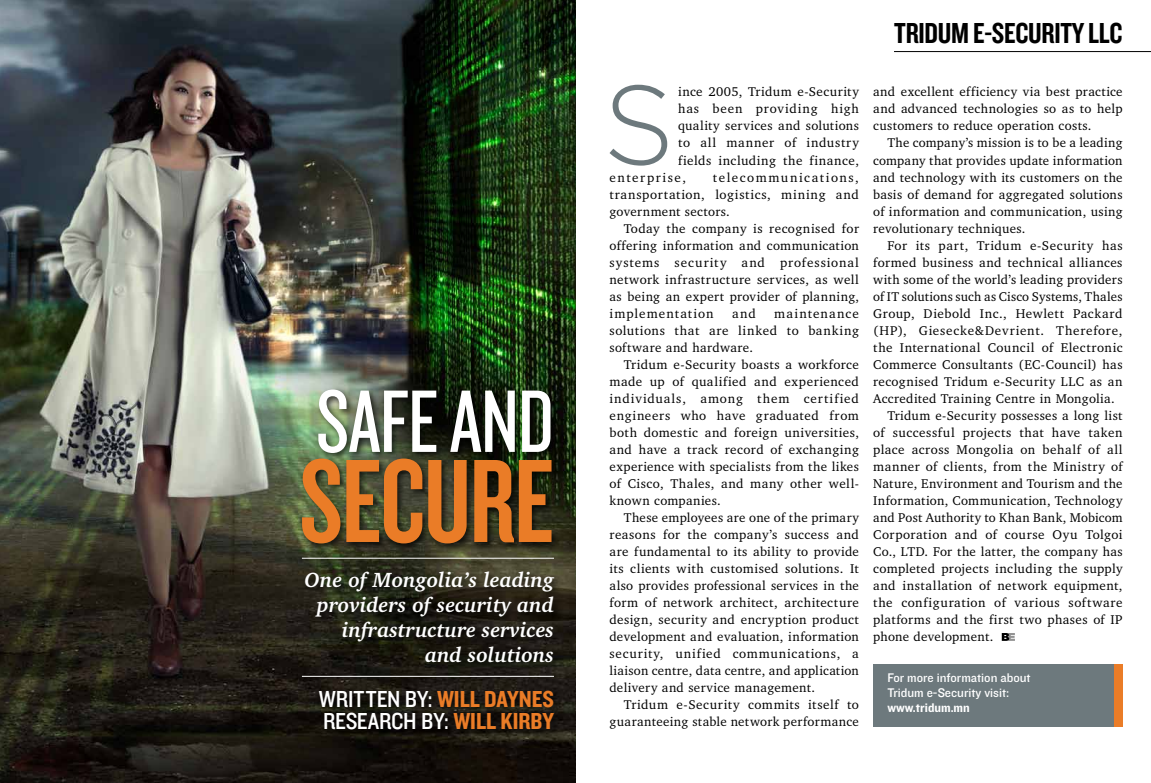
<style>
.page{position:relative;width:1151px;height:783px;background:#fff}
.page>*{position:absolute;margin:0;border:0;box-sizing:border-box;transform-origin:0 0}
.t1{font:123px "Knockout HTF48 Featherweight";letter-spacing:-.01em;color:#ea7c27}
.t2{font:300 112.3px "Gotham HTF";color:#6d797d}
.t3{font:92px "Knockout HTF28 Junior Featherwt";letter-spacing:-.01em;color:#fff}
.t4{font:30px "Knockout HTF49 Liteweight";letter-spacing:-.01em;color:#000}
.t5{font:24px/22px "Knockout HTF30 Junior Welterwt";letter-spacing:-.01em;color:#fff}
.t6{font:italic 700 21px/25px "Charter IT Cby BT";color:#fff;text-align:right}
.t7{font:13px/17px "Charter IT Cby BT";letter-spacing:.03em;color:#000;text-align:justify}
.t8{font:13px/15px "Knockout HTF31 Junior Middlewt";color:#fff}
.t9{font:13px "Charter IT Cby BT";letter-spacing:.06em;color:#000}
.t10{font:13px "Charter IT Cby BT";letter-spacing:.055em;color:#000}
.t11{font:13px "Charter IT Cby BT";letter-spacing:.065em;color:#000}
.t12{font:13px "Knockout HTF51 Middleweight";color:#fff}
.t13{font:13px "Charter IT Cby BT";letter-spacing:.12em;color:#000}
.s1{font-family:"Knockout HTF50 Welterweight";color:#ea7c27}
</style>
<div class="page">
<img style="left:0;top:0;width:575px;height:782px">
<svg style="left:1002px;top:633px;width:13px;height:7px"></svg>
<div style="left:873px;top:663px;width:250px;height:63px;background:#6d797d"></div>
<div style="left:1114px;top:663px;width:9px;height:63px;background:#ea7c27"></div>
<hr style="left:894px;top:51px;width:257px;height:1px;background:#000">
<div style="left:299px;top:386px;width:261px;height:166px;background:#000;opacity:.75"></div>
<div style="left:299px;top:554px;width:264px;height:131px;background:#000;opacity:.75"></div>
<hr style="left:302px;top:558px;width:252px;height:1px;background:#fff">
<hr style="left:302px;top:676px;width:252px;height:1px;background:#fff">
<div style="left:316px;top:687px;width:247px;height:51px;background:#000;opacity:.75"></div>
<h3 class="t3" style="left:316px;top:375px;width:239px">SAFE AND</h3>
<h1 class="t1" style="left:300px;top:439px;width:256px">SECURE</h1>
<h3 class="t6" style="left:305px;top:566px;width:251px">One of Mongolia’s leading providers of security and infrastructure services and solutions</h3>
<h3 class="t5" style="left:319px;top:689px;width:237px">WRITTEN BY: <span class="s1">WILL DAYNES<br></span>RESEARCH BY: <span class="s1">WILL KIRBY</span></h3>
<h3 class="t4" style="left:894px;top:17px;width:228px">TRIDUM E-SECURITY LLC</h3>
<h2 class="t2" style="left:603px;top:64px;width:73px">S</h2>
<p class="t7" style="left:678px;top:83px;width:182px">ince 2005, Tridum e-Security</p>
<p class="t11" style="left:678px;top:101px;width:182px">has been providing high</p>
<p class="t7" style="left:678px;top:117px;width:182px">quality services and solutions</p>
<p class="t10" style="left:678px;top:135px;width:182px">to all manner of industry</p>
<p class="t7" style="left:678px;top:151px;width:182px">fields including the finance,</p>
<p class="t13" style="left:609px;top:169px;width:78px">enterprise,</p>
<p class="t7" style="left:609px;top:168px;width:251px;text-indent:103px">telecommunications, transportation, logistics, mining and government sectors.</p>
<p class="t7" style="left:609px;top:219px;width:251px;text-indent:14px">Today the company is recognised for offering information and communication systems security and professional network infrastructure services, as well as being an expert provider of planning, implementation</p>
<p class="t7" style="left:732px;top:304px;width:25px">and</p>
<p class="t7" style="left:609px;top:304px;width:251px;text-indent:165px">maintenance solutions that are linked to banking software and hardware.</p>
<p class="t7" style="left:609px;top:355px;width:251px;text-indent:14px">Tridum e-Security boasts a workforce made up of qualified and experienced individuals, among them certified engineers who have graduated from both domestic and foreign universities, and have a track record of exchanging experience with specialists from the likes of Cisco, Thales, and many other well&shy;known companies.</p>
<p class="t7" style="left:609px;top:508px;width:251px;text-indent:14px">These employees are one of the primary reasons for the company’s success and are fundamental to its ability to provide its clients with customised solutions. It also provides professional services in the form of network architect, architecture design, security and encryption product development and evaluation, information security, unified communications, a liaison centre, data centre, and application delivery and service management.</p>
<p class="t7" style="left:609px;top:695px;width:251px;text-align:right">Tridum e-Security commits itself to guaranteeing stable network performance</p>
<p class="t7" style="left:873px;top:83px;width:251px">and excellent efficiency via best practice and advanced technologies so as to help customers to reduce operation costs.</p>
<p class="t7" style="left:873px;top:134px;width:251px;text-indent:14px">The company’s mission is to be a leading company that provides update information and technology with its customers on the basis of demand for aggregated solutions of information and communication, using revolutionary techniques.</p>
<p class="t7" style="left:887px;top:236px;width:237px">For its part, Tridum e-Security has</p>
<p class="t7" style="left:873px;top:253px;width:251px">formed business and technical alliances</p>
<p class="t7" style="left:873px;top:270px;width:251px">with some of the world’s leading providers</p>
<p class="t7" style="left:873px;top:287px;width:251px">of IT solutions such as Cisco Systems, Thales</p>
<p class="t7" style="left:873px;top:304px;width:251px">Group, Diebold Inc., Hewlett Packard</p>
<p class="t9" style="left:873px;top:322px;width:251px">(HP), Giesecke&amp;Devrient. Therefore,</p>
<p class="t7" style="left:873px;top:338px;width:251px">the International Council of Electronic</p>
<p class="t7" style="left:873px;top:355px;width:251px">Commerce Consultants (EC-Council) has</p>
<p class="t7" style="left:873px;top:372px;width:251px">recognised Tridum e-Security LLC as an</p>
<p class="t7" style="left:873px;top:389px;width:243px">Accredited Training Centre in Mongolia.</p>
<p class="t7" style="left:887px;top:406px;width:237px">Tridum e-Security possesses a long list</p>
<p class="t7" style="left:873px;top:423px;width:251px">of successful projects that have taken</p>
<p class="t7" style="left:873px;top:440px;width:251px">place across Mongolia on behalf of all</p>
<p class="t7" style="left:873px;top:457px;width:251px">manner of clients, from the Ministry of</p>
<p class="t7" style="left:873px;top:474px;width:251px">Nature, Environment and Tourism and the</p>
<p class="t7" style="left:873px;top:491px;width:251px">Information, Communication, Technology</p>
<p class="t7" style="left:873px;top:508px;width:251px">and Post Authority to Khan Bank, Mobicom</p>
<p class="t7" style="left:873px;top:525px;width:251px">Corporation and of course Oyu Tolgoi</p>
<p class="t7" style="left:873px;top:542px;width:251px">Co., LTD. For the latter, the company has</p>
<p class="t7" style="left:873px;top:559px;width:251px">completed projects including the supply</p>
<p class="t7" style="left:873px;top:576px;width:251px">and installation of network equipment,</p>
<p class="t7" style="left:873px;top:593px;width:251px">the configuration of various software</p>
<p class="t7" style="left:873px;top:610px;width:251px">platforms and the first two phases of IP</p>
<p class="t7" style="left:873px;top:627px;width:122px">phone development.</p>
<p class="t8" style="left:887px;top:670px;width:145px">For more information about<br>Tridum e-Security visit:</p>
<p class="t12" style="left:887px;top:700px;width:84px">www.tridum.mn</p>
</div>
